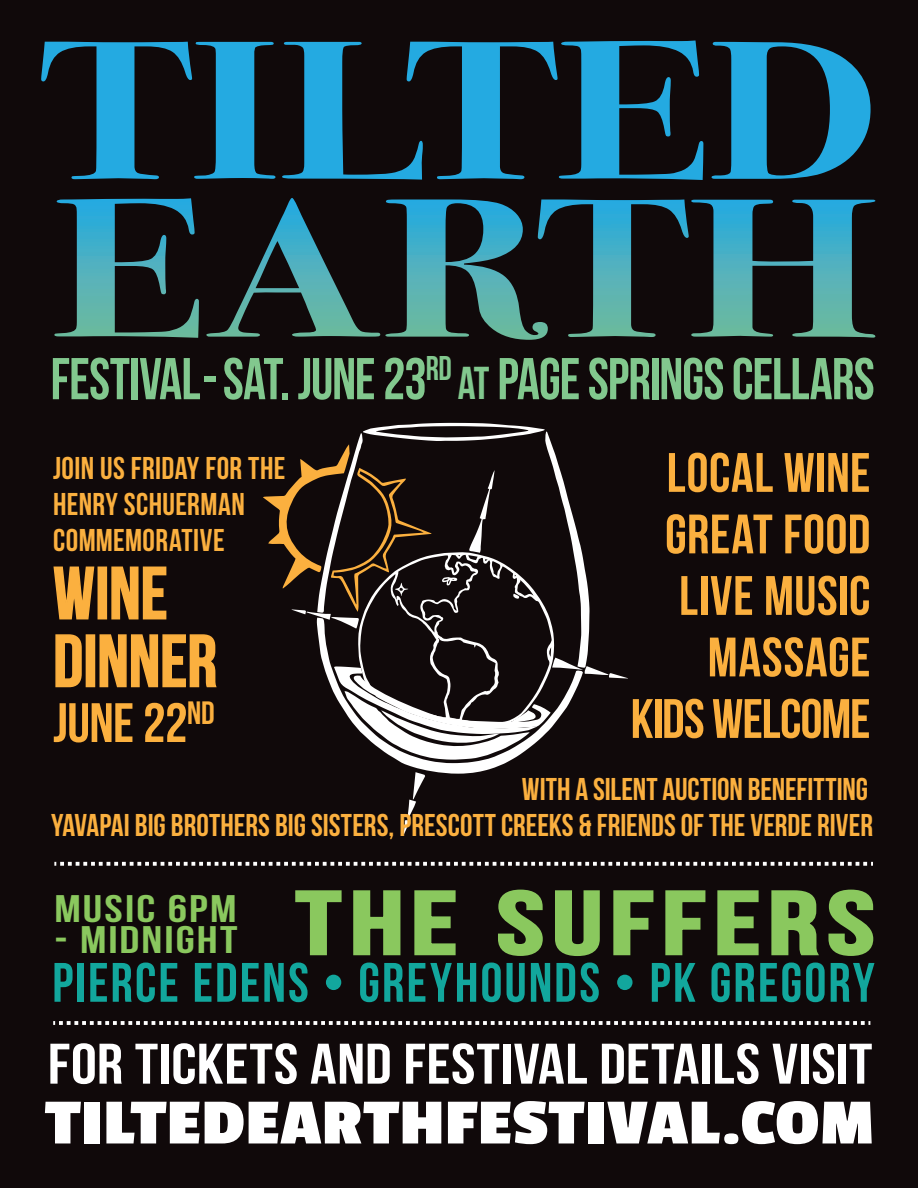
<style>
.page{position:relative;width:918px;height:1188px;background:#10090a}
.page>*{position:absolute;margin:0;border:0;box-sizing:border-box;transform-origin:0 0}
.t1{font:700 88.5px "Bebas Neue";letter-spacing:.06em;color:#8ac85e;scale:1.44 1}
.t2{font:73.5px/67.8px "Bebas Neue";color:#fbb03f}
.t3{font:700 67.2px "Passion One";letter-spacing:.01em;color:#fff;scale:1.08 1}
.t4{font:58.8px "Bebas Neue";letter-spacing:-.015em;color:#82c88e;scale:.95 1}
.t5{font:57.15px "Bebas Neue";letter-spacing:.01em;color:#fff;scale:1.14 1}
.t6{font:55.35px/61.5px "Bebas Neue";letter-spacing:.005em;color:#fbb03f;text-align:right}
.t7{font:55.35px "Bebas Neue";letter-spacing:.035em;color:#12a79d}
.t8{font:38.4px "Bebas Neue";letter-spacing:.04em;color:#8ac85e;scale:1.27 1}
.t9{font:31.5px/36px "Bebas Neue";letter-spacing:.005em;color:#fbb03f}
.s1{font-size:46.05px}
</style>
<div class="page">
<svg style="left:41px;top:42px;width:234px;height:137px"></svg>
<svg style="left:282px;top:40px;width:421px;height:140px"></svg>
<svg style="left:712px;top:42px;width:159px;height:137px"></svg>
<svg style="left:54px;top:198px;width:145px;height:140px"></svg>
<svg style="left:206px;top:198px;width:669px;height:142px"></svg>
<svg style="left:263px;top:423px;width:365px;height:411px"></svg>
<svg style="left:295px;top:890px;width:47px;height:66px"></svg>
<svg style="left:353px;top:890px;width:48px;height:66px"></svg>
<svg style="left:414px;top:890px;width:42px;height:66px"></svg>
<svg style="left:498px;top:889px;width:45px;height:67px"></svg>
<svg style="left:555px;top:890px;width:45px;height:66px"></svg>
<svg style="left:613px;top:890px;width:41px;height:66px"></svg>
<svg style="left:665px;top:890px;width:41px;height:66px"></svg>
<svg style="left:717px;top:890px;width:42px;height:66px"></svg>
<svg style="left:771px;top:890px;width:48px;height:66px"></svg>
<svg style="left:828px;top:889px;width:46px;height:67px"></svg>
<svg style="left:53px;top:566px;width:42px;height:54px"></svg>
<div style="left:98px;top:567px;width:9px;height:52px;border:2px solid #fbb03f"></div>
<svg style="left:111px;top:566px;width:56px;height:54px"></svg>
<svg style="left:55px;top:634px;width:27px;height:54px"></svg>
<div style="left:86px;top:634px;width:9px;height:53px;border:2px solid #fbb03f"></div>
<svg style="left:99px;top:634px;width:118px;height:54px"></svg>
<svg style="left:54px;top:862px;width:819px;height:4px"></svg>
<svg style="left:53px;top:1021px;width:817px;height:4px"></svg>
<h3 class="t4" style="left:51px;top:347px;width:869px">FESTIVAL-SAT. JUNE 23<sup>RD</sup> <span class="s1">AT</span> PAGE SPRINGS CELLARS</h3>
<h3 class="t6" style="left:631px;top:441px;width:241px">LOCAL WINE<br>GREAT FOOD<br>LIVE MUSIC<br>MASSAGE<br>KIDS WELCOME</h3>
<p class="t9" style="left:53px;top:450px;width:234px">JOIN US FRIDAY FOR THE<br>HENRY SCHUERMAN<br>COMMEMORATIVE</p>
<h2 class="t2" style="left:53px;top:559px;width:165px">WINE<br>DINNER</h2>
<h3 class="t6" style="left:53px;top:691px;width:163px">JUNE 22<sup>ND</sup></h3>
<p class="t9" style="left:51px;top:771px;width:823px;text-align:right">WITH A SILENT AUCTION BENEFITTING<br>YAVAPAI BIG BROTHERS BIG SISTERS, PRESCOTT CREEKS &amp; FRIENDS OF THE VERDE RIVER</p>
<h1 class="t1" style="left:296px;top:875px;width:404px">THE SUFFERS</h1>
<h3 class="t7" style="left:52px;top:952px;width:824px">PIERCE EDENS • GREYHOUNDS • PK GREGORY</h3>
<p class="t8" style="left:54px;top:887px;width:145px">MUSIC 6PM</p>
<p class="t8" style="left:54px;top:919px;width:146px">- MIDNIGHT</p>
<h3 class="t5" style="left:48px;top:1033px;width:725px">FOR TICKETS AND FESTIVAL DETAILS VISIT</h3>
<h3 class="t3" style="left:46px;top:1088px;width:769px">TILTEDEARTHFESTIVAL.COM</h3>
</div>
